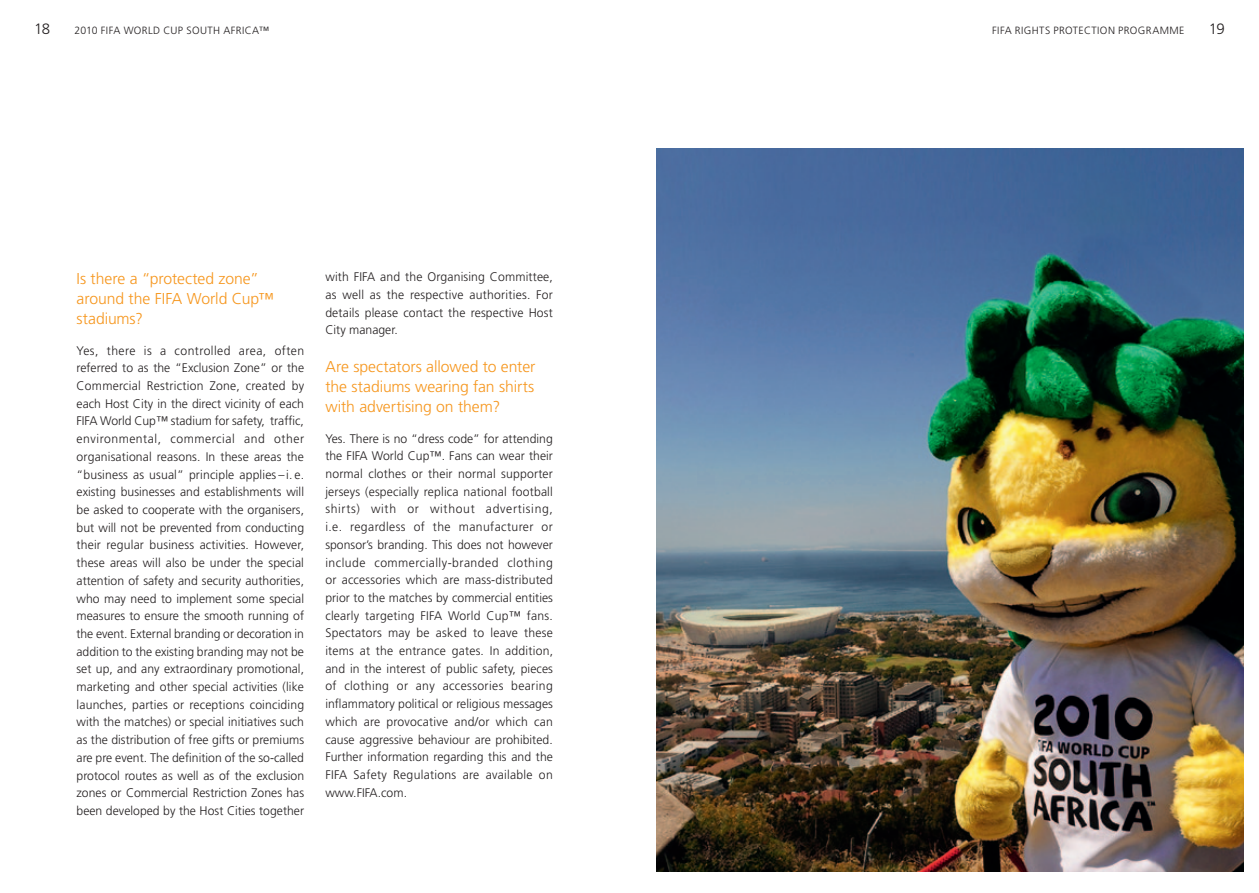
<style>
.page{position:relative;width:1259px;height:893px;background:#fff}
.page>*{position:absolute;margin:0;border:0;box-sizing:border-box;transform-origin:0 0}
.t1{font:300 15.75px/20.2px "Frutiger";letter-spacing:-.005em;color:#f6961d}
.t2{font:300 15px "Frutiger";color:#231f20}
.t3{font:300 12.45px/17.7px "Frutiger";color:#231f20;text-align:justify}
.t4{font:300 10.5px "Frutiger";letter-spacing:.035em;color:#231f20}
</style>
<div class="page">
<img style="left:657px;top:149px;width:586px;height:723px">
<p class="t2" style="left:34px;top:20px;width:18px">18</p>
<p class="t4" style="left:74px;top:24px;width:163px">2010 FIFA World Cup South Africa</p>
<p class="t4" style="left:259px;top:24px;width:12px">™</p>
<p class="t4" style="left:992px;top:24px;width:74px">FIFA Ri ghts Prot</p>
<p class="t4" style="left:1078px;top:24px;width:13px">ectio</p>
<p class="t4" style="left:1108px;top:24px;width:78px">n Programme</p>
<p class="t2" style="left:1209px;top:20px;width:18px">19</p>
<p class="t1" style="left:77px;top:268px;width:199px">Is there a “protected zone” around the FIFA World Cup™ stadiums?</p>
<p class="t3" style="left:77px;top:342px;width:229px">Yes, there is a controlled area, often referred to as the “Exclusion Zone” or the Commercial Restriction Zone, created by each Host City in the direct vicinity of each FIFA World Cup™ stadium for safety, traffic, environmental, commercial and other organisational reasons. In these areas the “business as usual” principle applies – i. e. existing businesses and establishments will be asked to cooperate with the organisers, but will not be prevented from conducting their regular business activities. However, these areas will also be under the special attention of safety and security authorities, who may need to implement some special measures to ensure the smooth running of the event. External branding or decoration in addition to the existing branding may not be set up, and any extraordinary promotional, marketing and other special activities (like launches, parties or receptions coinciding with the matches) or special initiatives such as the distribution of free gifts or premiums are pre event. The definition of the so-called protocol routes as well as of the exclusion zones or Commercial Restriction Zones has been developed by the Host Cities together</p>
<p class="t3" style="left:325px;top:268px;width:229px">with FIFA and the Organising Committee, as well as the respective authorities. For details please contact the respective H ost City manager.</p>
<p class="t1" style="left:325px;top:356px;width:212px;text-align:justify">Are spectators allowed to enter the stadiums wearing fan shirts with advertising on them?</p>
<p class="t3" style="left:325px;top:430px;width:229px">Yes. There is no “dress code” for attending the FIFA World Cup™. Fans can wear their normal clothes or their normal supporter jerseys (especially replica national football shirts) with or without advertising, i.e. regardless of the manufacturer or sponsor’s branding. This does not however include commercially-branded clothing or accessories which are mass-distributed prior to the matches by commercial entities clearly targeting FIFA World Cup™ fans.<br>Spectators may be asked to leave these items at the entrance gates. In addition, and in the interest of public safety, pieces of clothing or any accessories bearing inflammatory political or religious messages which are provocative and/or which can cause aggressive behaviour are prohibited.<br>Further information regarding this and the FIFA Safety Regulations are available on www.FIFA.com.</p>
</div>
